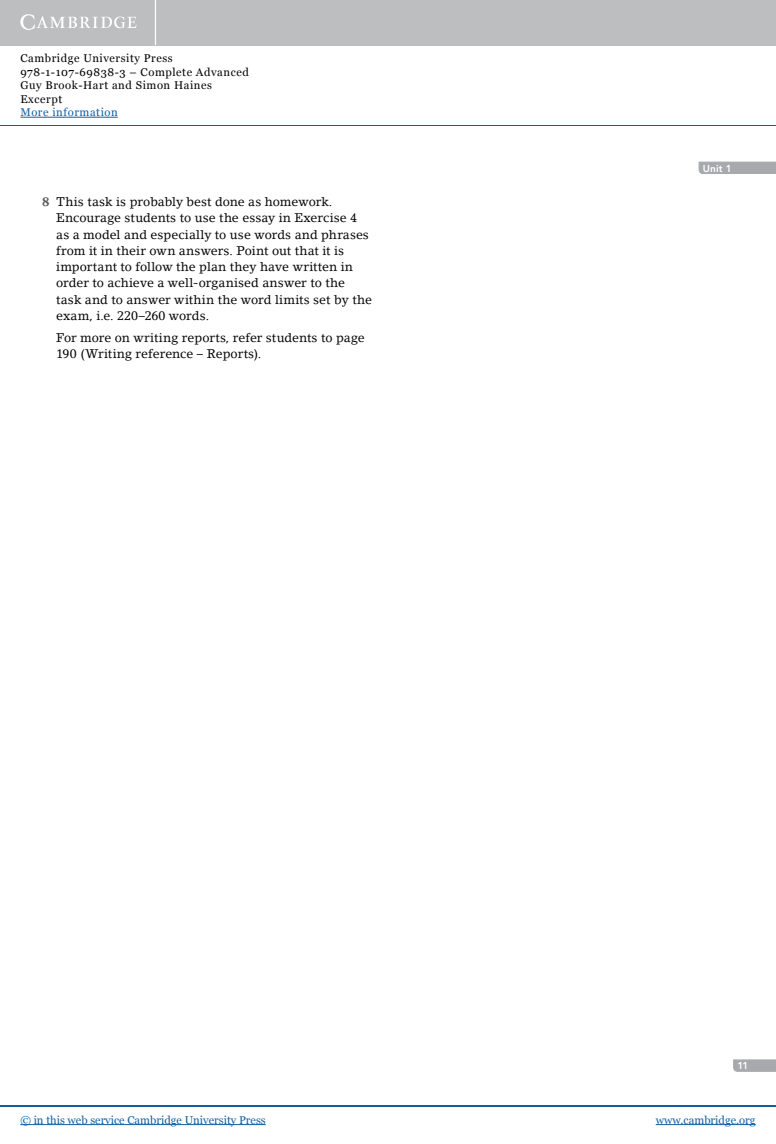
<style>
.page{position:relative;width:776px;height:1144px;background:#fff}
.page>*{position:absolute;margin:0;border:0;box-sizing:border-box;transform-origin:0 0}
.t1{font:12.5px/16.2px "Lino Letter Std";letter-spacing:.005em;color:#000}
.t2{font:11.25px/13.4px "Georgia";letter-spacing:.05em;color:#000}
.t3{font:11.25px "Georgia";color:#115fa4}
.t4{font:11.25px "Georgia";letter-spacing:.05em;color:#115fa4}
.t5{font:800 10px "Avenir LT Std";letter-spacing:.015em;color:#fff}
.s1{font-weight:700;color:#58595b}
</style>
<div class="page">
<div style="left:0;top:0;width:776px;height:45px;background:#bcbec0"></div>
<hr style="left:155px;top:0;width:1px;height:45px;background:#fff">
<svg style="left:20px;top:14px;width:117px;height:16px"></svg>
<hr style="left:20px;top:117px;width:98px;height:1px;background:#115fa4">
<hr style="left:0;top:125px;width:776px;height:1px;background:#115fa4">
<hr style="left:0;top:1104px;width:776px;height:1px;background:#115fa4">
<hr style="left:20px;top:1124px;width:246px;height:1px;background:#115fa4">
<hr style="left:656px;top:1124px;width:100px;height:1px;background:#115fa4">
<svg style="left:733px;top:1059px;width:43px;height:12px"></svg>
<svg style="left:699px;top:162px;width:77px;height:12px"></svg>
<p class="t2" style="left:20px;top:52px;width:230px">Cambridge University Press<br>978-1-107-69838-3 – Complete Advanced<br>Guy Brook-Hart and Simon Haines<br>Excerpt</p>
<p class="t4" style="left:20px;top:105px;width:99px">More information</p>
<p class="t1" style="left:56px;top:193px;width:317px;text-indent:-14px"><span class="s1">8</span> This task is probably best done as homework.<br>Encourage students to use the essay in Exercise 4 as a model and especially to use words and phrases from it in their own answers. Point out that it is important to follow the plan they have written in order to achieve a well-organised answer to the task and to answer within the word limits set by the exam, i.e. 220–260 words.</p>
<p class="t1" style="left:56px;top:329px;width:310px">For more on writing reports, refer students to page<br>190 (Writing reference – Reports).</p>
<p class="t5" style="left:703px;top:162px;width:30px">Unit 1</p>
<p class="t5" style="left:737px;top:1059px;width:13px">11</p>
<p class="t3" style="left:20px;top:1112px;width:247px">© in this web service Cambridge University Press</p>
<p class="t3" style="left:656px;top:1112px;width:101px">www.cambridge.org</p>
</div>
